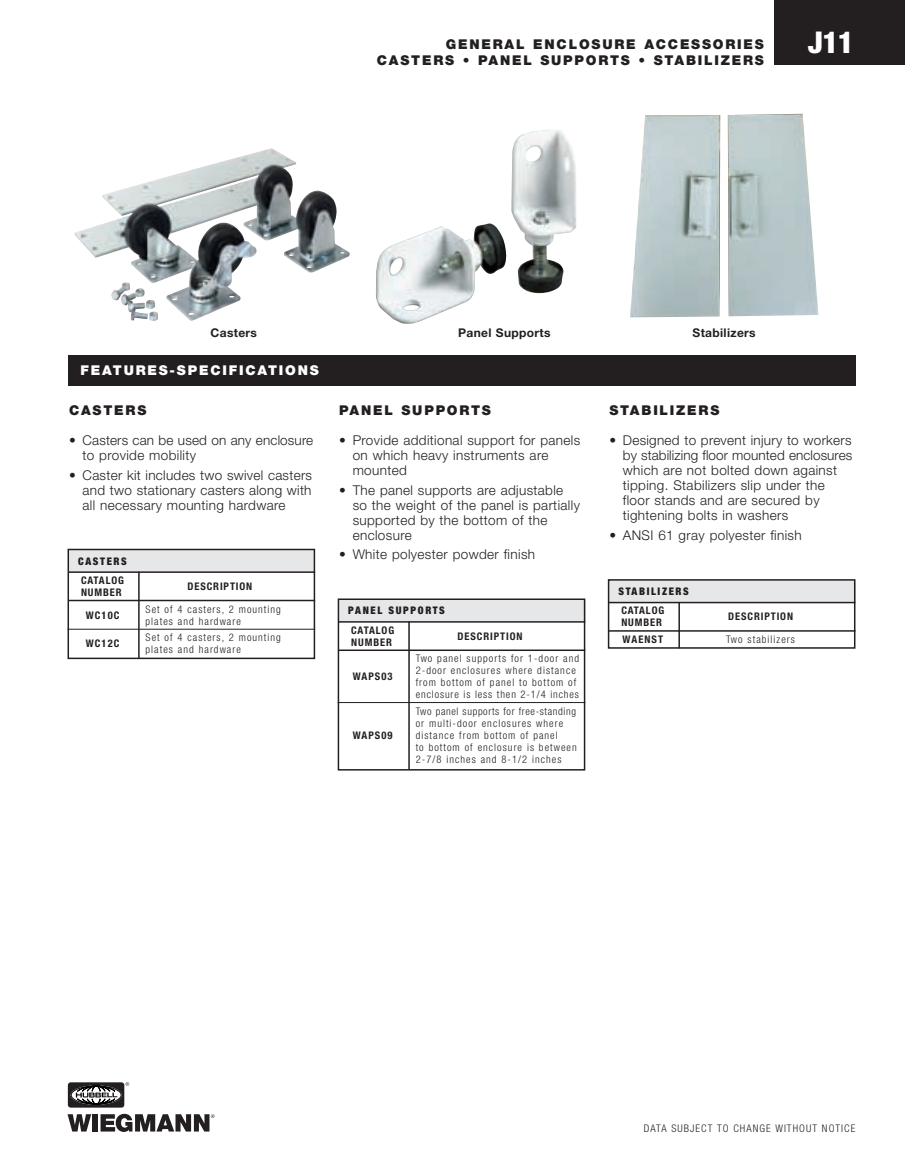
<style>
.page{position:relative;width:905px;height:1175px;background:#fff}
.page>*{position:absolute;margin:0;border:0;box-sizing:border-box;transform-origin:0 0}
.t1{font:900 condensed 30px "Helvetica Neue";color:#fff}
.t2{font:300 13.5px/15px "Helvetica Neue";letter-spacing:.03em;color:#231f20}
.t3{font:900 13.5px/16.2px "Helvetica Neue";letter-spacing:.135em;color:#231f20;text-align:right}
.t4{font:300 13.5px/15px "Helvetica Neue";letter-spacing:.01em;color:#231f20}
.t5{font:900 13.5px "Helvetica Neue";letter-spacing:.135em;color:#fff}
.t6{font:700 12px "Helvetica Neue";letter-spacing:.03em;color:#231f20}
.t7{font:300 condensed 10.5px/12px "Helvetica Neue";letter-spacing:.1em;color:#231f20}
.t8{font:700 condensed 10.5px/12px "Helvetica Neue";letter-spacing:.085em;color:#231f20}
.t9{font:900 condensed 10.5px "Helvetica Neue";letter-spacing:.155em;color:#231f20}
</style>
<div class="page">
<svg style="left:68px;top:1114px;width:23px;height:17px"></svg>
<div style="left:92px;top:1114px;width:6px;height:17px;background:#231f20"></div>
<svg style="left:100px;top:1113px;width:114px;height:18px"></svg>
<div style="left:68px;top:1082px;width:56px;height:25px;background:#231f20;border-radius:3px"></div>
<svg style="left:71px;top:1085px;width:50px;height:19px"></svg>
<svg style="left:76px;top:1085px;width:41px;height:19px"></svg>
<div style="left:774px;top:0;width:130px;height:64px;background:#231f20"></div>
<div style="left:68px;top:356px;width:787px;height:30px;background:#231f20"></div>
<img style="left:102px;top:148px;width:247px;height:173px">
<img style="left:376px;top:129px;width:200px;height:195px">
<img style="left:630px;top:114px;width:188px;height:203px">
<div style="left:68px;top:549px;width:247px;height:22px;background:#e6e7e9"></div>
<div style="left:68px;top:549px;width:247px;height:110px;border:2px solid #231f20"></div>
<hr style="left:68px;top:629px;width:247px;height:1px;background:#231f20">
<hr style="left:68px;top:571px;width:247px;height:2px;background:#231f20">
<hr style="left:68px;top:600px;width:247px;height:1px;background:#231f20">
<hr style="left:138px;top:571px;width:2px;height:87px;background:#231f20">
<div style="left:338px;top:599px;width:247px;height:22px;background:#e6e7e9"></div>
<div style="left:338px;top:598px;width:247px;height:172px;border:2px solid #231f20"></div>
<hr style="left:338px;top:702px;width:247px;height:1px;background:#231f20">
<hr style="left:338px;top:621px;width:247px;height:1px;background:#231f20">
<hr style="left:338px;top:649px;width:247px;height:2px;background:#231f20">
<hr style="left:408px;top:621px;width:2px;height:148px;background:#231f20">
<div style="left:608px;top:580px;width:247px;height:22px;background:#e6e7e9"></div>
<div style="left:608px;top:579px;width:247px;height:69px;border:2px solid #231f20"></div>
<hr style="left:608px;top:602px;width:247px;height:1px;background:#231f20">
<hr style="left:608px;top:630px;width:247px;height:1px;background:#231f20">
<hr style="left:678px;top:602px;width:2px;height:46px;background:#231f20">
<p class="t3" style="left:377px;top:37px;width:388px">GENERAL ENCLOSURE ACCESSORIES<br>CASTERS • PANEL SUPPORTS • STABILIZERS</p>
<p class="t1" style="left:808px;top:32px;width:47px">J11</p>
<p class="t6" style="left:211px;top:328px;width:48px">Casters</p>
<p class="t6" style="left:458px;top:328px;width:94px">Panel Supports</p>
<p class="t6" style="left:692px;top:328px;width:65px">Stabilizers</p>
<p class="t5" style="left:81px;top:365px;width:240px">FEATURES-SPECIFICATIONS</p>
<p class="t3" style="left:69px;top:403px;width:79px">CASTERS</p>
<p class="t4" style="left:83px;top:434px;width:232px;text-indent:-14px">• Casters can be used on any enclosure to provide mobility</p>
<p class="t2" style="left:83px;top:468px;width:231px;text-align:justify;text-indent:-14px">• Caster kit includes two swivel casters and two stationary casters along with all necessary mounting hardware</p>
<p class="t9" style="left:78px;top:557px;width:50px">CASTERS</p>
<p class="t8" style="left:81px;top:575px;width:44px">CATALOG<br>NUMBER</p>
<p class="t8" style="left:187px;top:581px;width:66px">DESCRIPTION</p>
<p class="t8" style="left:86px;top:610px;width:35px">WC10C</p>
<p class="t7" style="left:146px;top:604px;width:137px">Set of 4 casters, 2 mounting plates and hardware</p>
<p class="t8" style="left:86px;top:638px;width:35px">WC12C</p>
<p class="t7" style="left:146px;top:632px;width:137px">Set of 4 casters, 2 mounting plates and hardware</p>
<p class="t3" style="left:339px;top:403px;width:153px">PANEL SUPPORTS</p>
<p class="t2" style="left:353px;top:434px;width:229px;text-indent:-14px">• Provide additional support for panels on which heavy instruments are mounted</p>
<p class="t2" style="left:353px;top:483px;width:229px;text-indent:-14px">• The panel supports are adjustable so the weight of the panel is partially supported by the bottom of the enclosure</p>
<p class="t2" style="left:339px;top:548px;width:197px">• White polyester powder finish</p>
<p class="t3" style="left:609px;top:403px;width:112px">STABILIZERS</p>
<p class="t2" style="left:623px;top:434px;width:231px;text-indent:-14px">• Designed to prevent injury to workers by stabilizing floor mounted enclosures which are not bolted down against tipping. Stabilizers slip under the floor stands and are secured by tightening bolts in washers</p>
<p class="t2" style="left:609px;top:528px;width:194px">• ANSI 61 gray polyester finish</p>
<p class="t9" style="left:618px;top:587px;width:72px">STABILIZERS</p>
<p class="t9" style="left:348px;top:607px;width:98px">PANEL SUPPORTS</p>
<p class="t8" style="left:621px;top:605px;width:44px">CATALOG<br>NUMBER</p>
<p class="t8" style="left:728px;top:611px;width:66px">DESCRIPTION</p>
<p class="t8" style="left:622px;top:634px;width:42px">WAENST</p>
<p class="t7" style="left:726px;top:634px;width:70px">Two stabilizers</p>
<p class="t8" style="left:351px;top:625px;width:44px">CATALOG<br>NUMBER</p>
<p class="t8" style="left:457px;top:631px;width:66px">DESCRIPTION</p>
<p class="t8" style="left:353px;top:671px;width:41px">WAPS03</p>
<p class="t7" style="left:416px;top:653px;width:165px">Two panel supports for 1-door and 2-door enclosures where distance from bottom of panel to bottom of enclosure is less then 2-1/4 inches</p>
<p class="t8" style="left:353px;top:730px;width:41px">WAPS09</p>
<p class="t7" style="left:416px;top:706px;width:163px">Two panel supports for free-standing or multi-door enclosures where distance from bottom of panel<br>to bottom of enclosure is between<br>2-7/8 inches and 8-1/2 inches</p>
<p class="t7" style="left:643px;top:1123px;width:213px">DATA SUBJECT TO CHANGE WITHOUT NOTICE</p>
</div>
